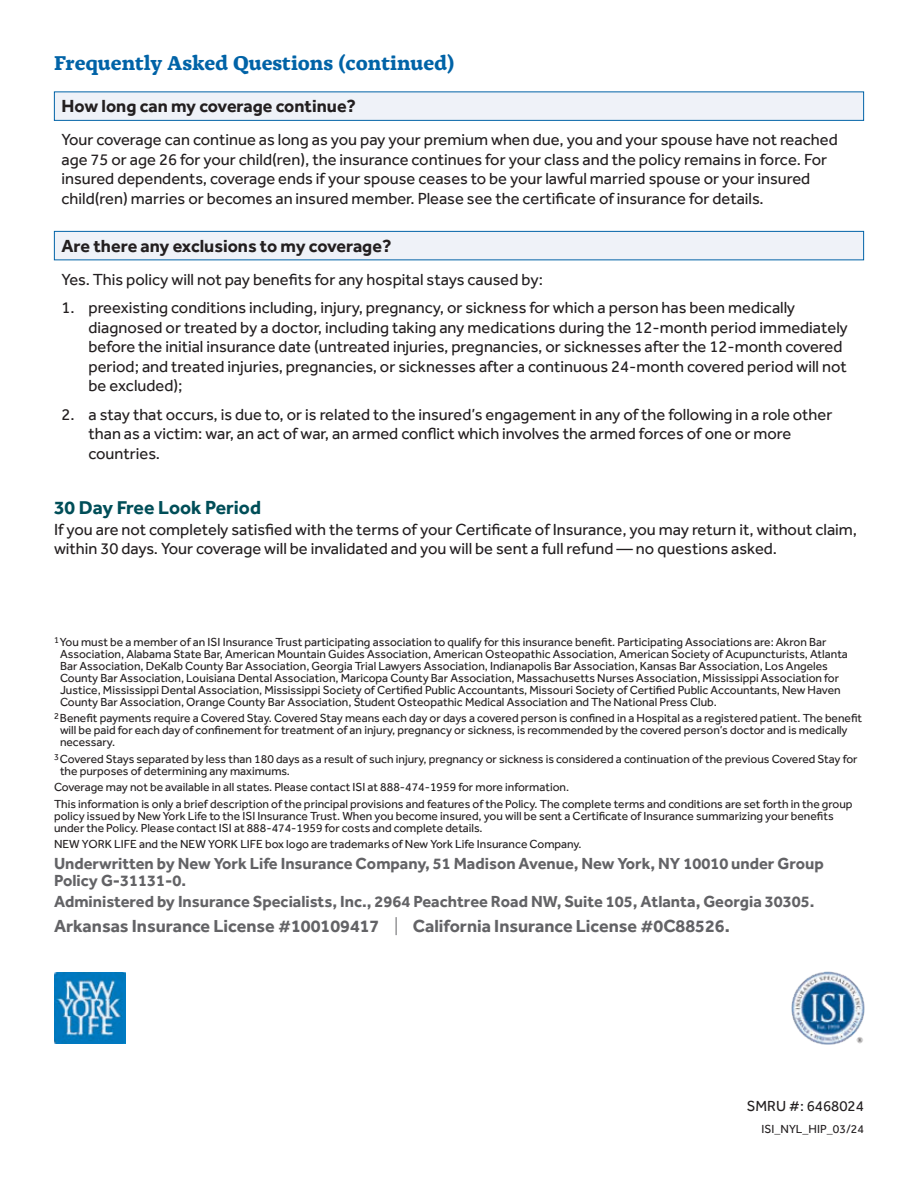
<style>
.page{position:relative;width:918px;height:1188px;background:#fff}
.page>*{position:absolute;margin:0;border:0;box-sizing:border-box;transform-origin:0 0}
.t1{font:700 21px "Alda Pro";color:#0163a7}
.t2{font:700 19.5px "Effra Pro";color:#004e58}
.t3{font:700 18px "Effra Pro";color:#636366}
.t4{font:700 18px "Effra Pro";color:#231f20}
.t5{font:16.5px/19.5px "Effra Pro";color:#231f20}
.t6{font:700 16.5px/16.5px "Effra Pro";color:#636366}
.t7{font:15px "Effra Pro";color:#231f20}
.t8{font:12px/12px "Effra Pro";color:#231f20}
</style>
<div class="page">
<img style="left:54px;top:972px;width:72px;height:72px">
<img style="left:791px;top:971px;width:74px;height:74px">
<svg style="left:396px;top:917px;width:1px;height:18px"></svg>
<div style="left:54px;top:231px;width:810px;height:29px;background:#eff2f8;border:1px solid #0163a7"></div>
<div style="left:54px;top:92px;width:810px;height:29px;background:#eff2f8;border:1px solid #0163a7"></div>
<p class="t1" style="left:54px;top:46px;width:402px">Frequently Asked Questions (continued)</p>
<p class="t4" style="left:62px;top:95px;width:296px">How long can my coverage continue?</p>
<p class="t5" style="left:62px;top:130px;width:778px">Your coverage can continue as long as you pay your premium when due, you and your spouse have not reached age 75 or age 26 for your child(ren), the insurance continues for your class and the policy remains in force. For insured dependents, coverage ends if your spouse ceases to be your lawful married spouse or your insured child(ren) marries or becomes an insured member. Please see the certificate of insurance for details.</p>
<p class="t4" style="left:62px;top:235px;width:331px">Are there any exclusions to my coverage?</p>
<p class="t5" style="left:62px;top:269px;width:483px">Yes. This policy will not pay benefits for any hospital stays caused by:</p>
<p class="t5" style="left:88px;top:298px;width:761px;text-indent:-27px">1. preexisting conditions including, injury, pregnancy, or sickness for which a person has been medically diagnosed or treated by a doctor, including taking any medications during the 12-month period immediately before the initial insurance date (untreated injuries, pregnancies, or sicknesses after the 12-month covered period; and treated injuries, pregnancies, or sicknesses after a continuous 24-month covered period will not be excluded);</p>
<p class="t5" style="left:88px;top:404px;width:745px;text-indent:-27px">2. a stay that occurs, is due to, or is related to the insured’s engagement in any of the following in a role other than as a victim: war, an act of war, an armed conflict which involves the armed forces of one or more countries.</p>
<p class="t2" style="left:54px;top:495px;width:209px">30 Day Free Look Period</p>
<p class="t5" style="left:54px;top:519px;width:805px">If you are not completely satisfied with the terms of your Certificate of Insurance, you may return it, without claim, within 30 days. Your coverage will be invalidated and you will be sent a full refund — no questions asked.</p>
<p class="t8" style="left:60px;top:635px;width:789px;text-indent:-6px"><sup>1</sup>You must be a member of an ISI Insurance Trust participating association to qualify for this insurance benefit. Participating Associations are: Akron Bar Association, Alabama State Bar, American Mountain Guides Association, American Osteopathic Association, American Society of Acupuncturists, Atlanta Bar Association, DeKalb County Bar Association, Georgia Trial Lawyers Association, Indianapolis Bar Association, Kansas Bar Association, Los Angeles County Bar Association, Louisiana Dental Association, Maricopa County Bar Association, Massachusetts Nurses Association, Mississippi Association for Justice, Mississippi Dental Association, Mississippi Society of Certified Public Accountants, Missouri Society of Certified Public Accountants, New Haven County Bar Association, Orange County Bar Association, Student Osteopathic Medical Association and The National Press Club.</p>
<p class="t8" style="left:60px;top:712px;width:804px;text-indent:-6px"><sup>2</sup>Benefit payments require a Covered Stay. Covered Stay means each day or days a covered person is confined in a Hospital as a registered patient. The benefit will be paid for each day of confinement for treatment of an injury, pregnancy or sickness, is recommended by the covered person’s doctor and is medically necessary.</p>
<p class="t8" style="left:60px;top:752px;width:799px;text-indent:-6px"><sup>3</sup>Covered Stays separated by less than 180 days as a result of such injury, pregnancy or sickness is considered a continuation of the previous Covered Stay for the purposes of determining any maximums.</p>
<p class="t8" style="left:54px;top:781px;width:517px">Coverage may not be available in all states. Please contact ISI at 888-474-1959 for more information.</p>
<p class="t8" style="left:54px;top:797px;width:800px">This information is only a brief description of the principal provisions and features of the Policy. The complete terms and conditions are set forth in the group policy issued by New York Life to the ISI Insurance Trust. When you become insured, you will be sent a Certificate of Insurance summarizing your benefits under the Policy. Please contact ISI at 888-474-1959 for costs and complete details.</p>
<p class="t8" style="left:54px;top:838px;width:529px">NEW YORK LIFE and the NEW YORK LIFE box logo are trademarks of New York Life Insurance Company.</p>
<p class="t6" style="left:54px;top:855px;width:771px">Underwritten by New York Life Insurance Company, 51 Madison Avenue, New York, NY 10010 under Group<br>Policy G-31131-0.</p>
<p class="t6" style="left:54px;top:893px;width:762px">Administered by Insurance Specialists, Inc., 2964 Peachtree Road NW, Suite 105, Atlanta, Georgia 30305.</p>
<p class="t3" style="left:54px;top:915px;width:327px">Arkansas Insurance License #100109417</p>
<p class="t3" style="left:413px;top:915px;width:319px">California Insurance License #0C88526.</p>
<p class="t7" style="left:747px;top:1097px;width:119px">SMRU #: 6468024</p>
<p class="t8" style="left:762px;top:1123px;width:104px">ISI_NYL_HIP_03/24</p>
</div>
